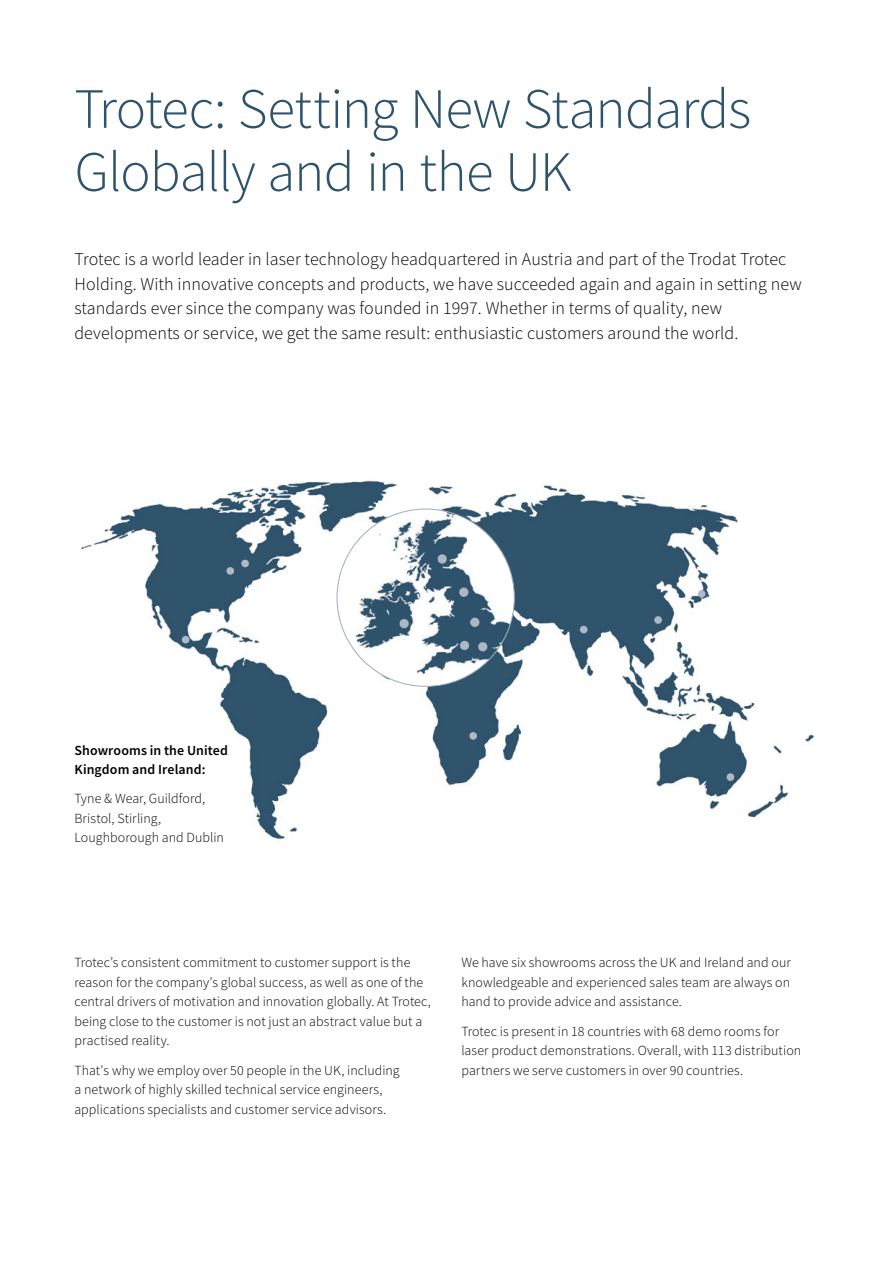
<style>
.page{position:relative;width:893px;height:1263px;background:#fff}
.page>*{position:absolute;margin:0;border:0;box-sizing:border-box;transform-origin:0 0}
.t1{font:300 57px/63px "Source Sans Pro";letter-spacing:-.02em;color:#2e536c}
.t2{font:300 18px/24.8px "Source Sans Pro";letter-spacing:.005em;color:#000}
.t3{font:300 13.95px/19.5px "Source Sans Pro";letter-spacing:.005em;color:#000}
.t4{font:600 13.95px/19.5px "Source Sans Pro";letter-spacing:.01em;color:#000}
</style>
<div class="page">
<img style="left:81px;top:480px;width:733px;height:360px">
<img style="left:337px;top:509px;width:177px;height:177px;border-radius:89px">
<div style="left:241px;top:560px;width:8px;height:7px;background:#aeb8c6;border-radius:50%"></div>
<div style="left:469px;top:732px;width:8px;height:8px;background:#aeb8c6;border-radius:50%"></div>
<div style="left:654px;top:616px;width:8px;height:8px;background:#aeb8c6;border-radius:50%"></div>
<div style="left:580px;top:626px;width:8px;height:7px;background:#aeb8c6;border-radius:50%"></div>
<div style="left:698px;top:590px;width:8px;height:8px;background:#aeb8c6;border-radius:50%"></div>
<div style="left:727px;top:773px;width:7px;height:8px;background:#aeb8c6;border-radius:50%"></div>
<div style="left:226px;top:567px;width:8px;height:8px;background:#aeb8c6;border-radius:50%"></div>
<div style="left:182px;top:636px;width:7px;height:7px;background:#aeb8c6;border-radius:50%"></div>
<h1 class="t1" style="left:74px;top:77px;width:678px">Trotec: Setting New Standards<br>Globally and in the UK</h1>
<p class="t2" style="left:74px;top:246px;width:729px">Trotec is a world leader in laser technology headquartered in Austria and part of the Trodat Trotec Holding. With innovative concepts and products, we have succeeded again and again in setting new standards ever since the company was founded in 1997. Whether in terms of quality, new developments or service, we get the same result: enthusiastic customers around the world.</p>
<p class="t4" style="left:74px;top:740px;width:155px">Showrooms in the United<br>Kingdom and Ireland:</p>
<p class="t3" style="left:74px;top:789px;width:151px">Tyne &amp; Wear, Guildford,<br>Bristol, Stirling,<br>Loughborough and Dublin</p>
<p class="t3" style="left:74px;top:953px;width:358px">Trotec’s consistent commitment to customer support is the reason for the company’s global success, as well as one of the central drivers of motivation and innovation globally. At Trotec, being close to the customer is not just an abstract value but a practised reality.</p>
<p class="t3" style="left:74px;top:1060px;width:327px">That's why we employ over 50 people in the UK, including a network of highly skilled technical service engineers, applications specialists and customer service advisors.</p>
<p class="t3" style="left:461px;top:953px;width:331px;text-align:justify">We have six showrooms across the UK and Ireland and our knowledgeable and experienced sales team are always on hand to provide advice and assistance.</p>
<p class="t3" style="left:461px;top:1021px;width:341px">Trotec is present in 18 countries with 68 demo rooms for laser product demonstrations. Overall, with 113 distribution partners we serve customers in over 90 countries.</p>
</div>
